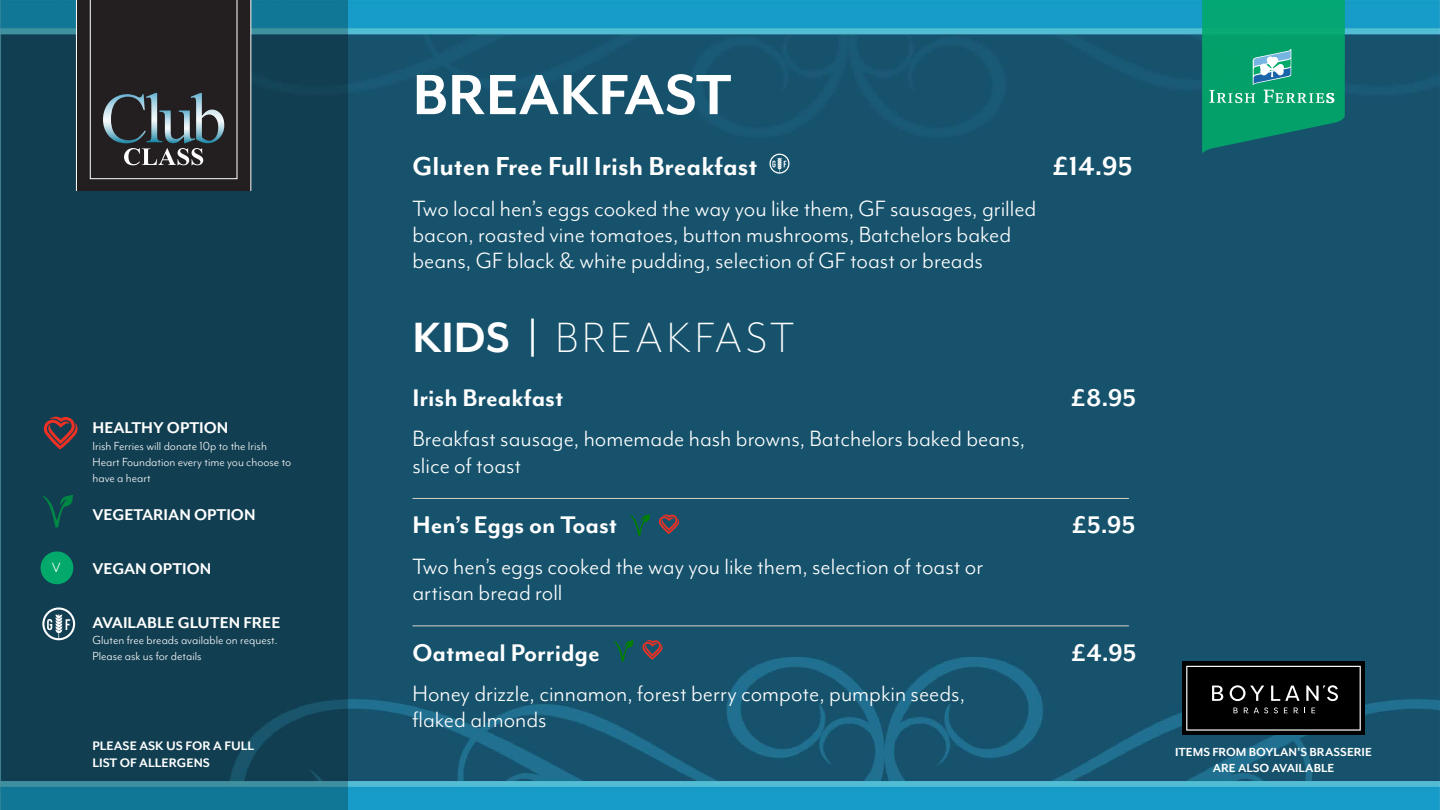
<style>
.page{position:relative;width:1440px;height:810px;background:#fff}
.page>*{position:absolute;margin:0;border:0;box-sizing:border-box;transform-origin:0 0}
.t1{font:700 65.25px "Mr Eaves Mod OT";color:#fff}
.t2{font:300 48.75px "Mr Eaves Mod OT";letter-spacing:.08em;color:#fff}
.t3{font:700 30px "Mr Eaves Mod OT";color:#fff}
.t4{font:700 27.75px "Mr Eaves Mod OT";color:#fff}
.t5{font:25.5px/26.2px "Mr Eaves Mod OT";color:#fff}
.t6{font:700 18px "Mr Eaves Mod OT";color:#fff}
.t7{font:15.45px "Mr Eaves Mod OT";color:#fff}
.t8{font:700 14.25px/17.1px "Mr Eaves Mod OT";color:#fff}
.t9{font:13.5px/16.2px "Mr Eaves Mod OT";color:#fff}
.t10{font:700 13.5px/16.2px "Mr Eaves Mod OT";color:#fff;text-align:center}
.s1{font-weight:700}
</style>
<div class="page">
<img style="left:348px;top:0;width:1092px;height:810px">
<svg style="left:0;top:0;width:348px;height:810px;background:#114256"></svg>
<svg style="left:1202px;top:0;width:143px;height:154px;background:#119b73"></svg>
<div style="left:1182px;top:661px;width:183px;height:74px;background:#000"></div>
<svg style="left:1186px;top:666px;width:175px;height:65px"></svg>
<svg style="left:76px;top:0;width:175px;height:190px;background:#323032"></svg>
<div style="left:41px;top:551px;width:32px;height:33px;background:#02a96a;border-radius:50%"></div>
<svg style="left:42px;top:607px;width:33px;height:33px"></svg>
<svg style="left:44px;top:417px;width:34px;height:32px"></svg>
<svg style="left:42px;top:495px;width:31px;height:33px"></svg>
<hr style="left:412px;top:498px;width:717px;height:1px;background:#d6d1ca">
<hr style="left:412px;top:626px;width:717px;height:1px;background:#d6d1ca">
<svg style="left:630px;top:514px;width:20px;height:22px"></svg>
<svg style="left:659px;top:515px;width:20px;height:19px"></svg>
<svg style="left:613px;top:640px;width:21px;height:21px"></svg>
<svg style="left:642px;top:640px;width:21px;height:20px"></svg>
<svg style="left:769px;top:154px;width:21px;height:20px"></svg>
<p class="t7" style="left:52px;top:559px;width:10px">V</p>
<h1 class="t1" style="left:412px;top:59px;width:321px">BREAKFAST</h1>
<p class="t3" style="left:412px;top:150px;width:347px">Gluten Free Full Irish Breakfast</p>
<p class="t3" style="left:1053px;top:150px;width:81px">£14.95</p>
<p class="t5" style="left:412px;top:195px;width:625px">Two local hen’s eggs cooked the way you like them, GF sausages, grilled bacon, roasted vine tomatoes, button mushrooms, Batchelors baked beans, GF black &amp; white pudding, selection of GF toast or breads</p>
<p class="t6" style="left:93px;top:418px;width:137px">HEALTHY OPTION</p>
<p class="t9" style="left:93px;top:438px;width:200px">Irish Ferries will donate 10p to the Irish<br>Heart Foundation every time you choose to have a heart</p>
<p class="t6" style="left:93px;top:505px;width:165px">VEGETARIAN OPTION</p>
<p class="t6" style="left:93px;top:559px;width:120px">VEGAN OPTION</p>
<p class="t6" style="left:93px;top:613px;width:189px">AVAILABLE GLUTEN FREE</p>
<p class="t9" style="left:93px;top:632px;width:187px">Gluten free breads available on request.<br>Please ask us for details</p>
<h2 class="t2" style="left:412px;top:311px;width:383px"><span class="s1">KIDS |</span> BREAKFAST</h2>
<p class="t4" style="left:412px;top:382px;width:152px">Irish Breakfast</p>
<p class="t4" style="left:1071px;top:382px;width:66px">£8.95</p>
<p class="t5" style="left:412px;top:426px;width:614px">Breakfast sausage, homemade hash browns, Batchelors baked beans, slice of toast</p>
<p class="t4" style="left:412px;top:510px;width:206px">Hen’s Eggs on Toast</p>
<p class="t4" style="left:1072px;top:510px;width:65px">£5.95</p>
<p class="t5" style="left:412px;top:553px;width:572px">Two hen’s eggs cooked the way you like them, selection of toast or artisan bread roll</p>
<p class="t4" style="left:412px;top:637px;width:189px">Oatmeal Porridge</p>
<p class="t4" style="left:1072px;top:637px;width:66px">£4.95</p>
<p class="t5" style="left:412px;top:681px;width:554px">Honey drizzle, cinnamon, forest berry compote, pumpkin seeds, flaked almonds</p>
<p class="t8" style="left:93px;top:737px;width:163px">PLEASE ASK US FOR A FULL<br>LIST OF ALLERGENS</p>
<p class="t10" style="left:1175px;top:744px;width:198px">ITEMS FROM BOYLAN’S BRASSERIE<br>ARE ALSO AVAILABLE</p>
</div>
